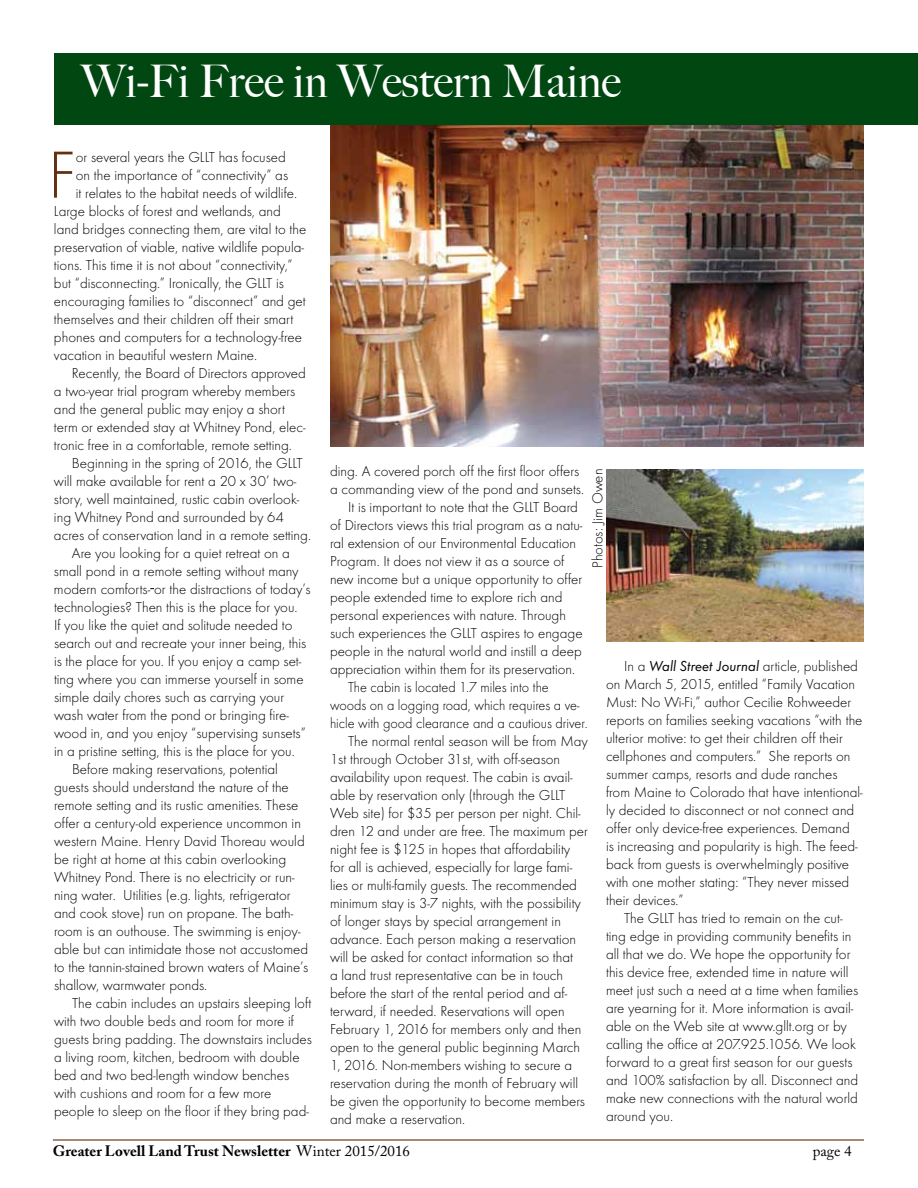
<style>
.page{position:relative;width:918px;height:1188px;background:#fff}
.page>*{position:absolute;margin:0;border:0;box-sizing:border-box;transform-origin:0 0}
.t1{font:300 69px "Futura T";color:#652f12}
.t2{font:500 45px "Big Caslon";color:#fff}
.t3{font:300 15px/18px "Futura T";color:#000}
.t4{font:300 15px "Futura T";color:#000;scale:.95 1}
.t5{font:700 15px "Adobe Caslon Pro";color:#000}
.t6{font:15px "Adobe Caslon Pro";color:#000}
.s1{font-weight:400;font-style:italic}
.s2{font-weight:400}
</style>
<div class="page">
<hr style="left:53px;top:1139px;width:811px;height:2px;background:#652f12">
<img style="left:330px;top:125px;width:534px;height:322px">
<div style="left:54px;top:54px;width:864px;height:71px;background:#004712"></div>
<img style="left:606px;top:469px;width:258px;height:172px">
<h2 class="t2" style="left:81px;top:55px;width:542px">Wi-Fi Free in Western Maine</h2>
<h1 class="t1" style="left:48px;top:134px;width:30px">F</h1>
<p class="t3" style="left:76px;top:148px;width:212px">or several years the GLLT has focused</p>
<p class="t3" style="left:76px;top:166px;width:214px">on the importance of “connectivity” as</p>
<p class="t3" style="left:76px;top:184px;width:223px">it relates to the habitat needs of wildlife.</p>
<p class="t3" style="left:54px;top:202px;width:228px">Large blocks of forest and wetlands, and</p>
<p class="t3" style="left:54px;top:220px;width:254px">land bridges connecting them, are vital to the</p>
<p class="t3" style="left:54px;top:238px;width:252px">preservation of viable, native wildlife popula-</p>
<p class="t3" style="left:54px;top:256px;width:240px">tions. This time it is not about “connectivity,”</p>
<p class="t3" style="left:54px;top:274px;width:232px">but “disconnecting.” Ironically, the GLLT is</p>
<p class="t3" style="left:54px;top:292px;width:253px">encouraging families to “disconnect” and get</p>
<p class="t3" style="left:54px;top:310px;width:241px">themselves and their children off their smart</p>
<p class="t3" style="left:54px;top:328px;width:250px">phones and computers for a technology-free</p>
<p class="t3" style="left:54px;top:346px;width:205px">vacation in beautiful western Maine.</p>
<p class="t3" style="left:72px;top:364px;width:235px">Recently, the Board of Directors approved</p>
<p class="t3" style="left:54px;top:382px;width:243px">a two-year trial program whereby members</p>
<p class="t3" style="left:54px;top:400px;width:232px">and the general public may enjoy a short</p>
<p class="t3" style="left:54px;top:418px;width:253px">term or extended stay at Whitney Pond, elec-</p>
<p class="t3" style="left:54px;top:436px;width:239px">tronic free in a comfortable, remote setting.</p>
<p class="t3" style="left:72px;top:454px;width:232px">Beginning in the spring of 2016, the GLLT</p>
<p class="t3" style="left:54px;top:472px;width:244px">will make available for rent a 20 x 30’ two-</p>
<p class="t3" style="left:54px;top:490px;width:247px">story, well maintained, rustic cabin overlook-</p>
<p class="t3" style="left:54px;top:508px;width:231px">ing Whitney Pond and surrounded by 64</p>
<p class="t3" style="left:54px;top:526px;width:259px">acres of conservation land in a remote setting.</p>
<p class="t3" style="left:72px;top:544px;width:219px">Are you looking for a quiet retreat on a</p>
<p class="t3" style="left:54px;top:562px;width:246px">small pond in a remote setting without many</p>
<p class="t3" style="left:54px;top:580px;width:258px">modern comforts- or the distractions of today’s</p>
<p class="t3" style="left:54px;top:598px;width:245px">technologies? Then this is the place for you.</p>
<p class="t3" style="left:54px;top:616px;width:240px">If you like the quiet and solitude needed to</p>
<p class="t3" style="left:54px;top:634px;width:254px">search out and recreate your inner being, this</p>
<p class="t3" style="left:54px;top:652px;width:249px">is the place for you. If you enjoy a camp set-</p>
<p class="t3" style="left:54px;top:670px;width:251px">ting where you can immerse yourself in some</p>
<p class="t3" style="left:54px;top:688px;width:232px">simple daily chores such as carrying your</p>
<p class="t3" style="left:54px;top:706px;width:236px">wash water from the pond or bringing fire-</p>
<p class="t3" style="left:54px;top:724px;width:253px">wood in, and you enjoy “supervising sunsets”</p>
<p class="t3" style="left:54px;top:742px;width:242px">in a pristine setting, this is the place for you.</p>
<p class="t3" style="left:72px;top:760px;width:207px">Before making reservations, potential</p>
<p class="t3" style="left:54px;top:778px;width:236px">guests should understand the nature of the</p>
<p class="t3" style="left:54px;top:796px;width:246px">remote setting and its rustic amenities. These</p>
<p class="t3" style="left:54px;top:814px;width:248px">offer a century-old experience uncommon in</p>
<p class="t3" style="left:54px;top:832px;width:252px">western Maine. Henry David Thoreau would</p>
<p class="t3" style="left:54px;top:850px;width:234px">be right at home at this cabin overlooking</p>
<p class="t3" style="left:54px;top:868px;width:242px">Whitney Pond. There is no electricity or run-</p>
<p class="t3" style="left:54px;top:886px;width:238px">ning water. Utilities (e.g. lights, refrigerator</p>
<p class="t3" style="left:54px;top:904px;width:241px">and cook stove) run on propane. The bath-</p>
<p class="t3" style="left:54px;top:922px;width:248px">room is an outhouse. The swimming is enjoy-</p>
<p class="t3" style="left:54px;top:940px;width:256px">able but can intimidate those not accustomed</p>
<p class="t3" style="left:54px;top:958px;width:256px">to the tannin-stained brown waters of Maine’s</p>
<p class="t3" style="left:54px;top:976px;width:155px">shallow, warmwater ponds.</p>
<p class="t3" style="left:72px;top:994px;width:241px">The cabin includes an upstairs sleeping loft</p>
<p class="t3" style="left:54px;top:1012px;width:242px">with two double beds and room for more if</p>
<p class="t3" style="left:54px;top:1030px;width:259px">guests bring padding. The downstairs includes</p>
<p class="t3" style="left:54px;top:1048px;width:247px">a living room, kitchen, bedroom with double</p>
<p class="t3" style="left:54px;top:1066px;width:237px">bed and two bed-length window benches</p>
<p class="t3" style="left:54px;top:1084px;width:219px">with cushions and room for a few more</p>
<p class="t3" style="left:54px;top:1102px;width:256px">people to sleep on the floor if they bring pad-</p>
<p class="t3" style="left:330px;top:462px;width:251px">ding. A covered porch off the first floor offers</p>
<p class="t3" style="left:330px;top:480px;width:256px">a commanding view of the pond and sunsets.</p>
<p class="t3" style="left:348px;top:498px;width:231px">It is important to note that the GLLT Board</p>
<p class="t3" style="left:330px;top:516px;width:254px">of Directors views this trial program as a natu-</p>
<p class="t3" style="left:330px;top:534px;width:248px">ral extension of our Environmental Education</p>
<p class="t3" style="left:330px;top:552px;width:236px">Program. It does not view it as a source of</p>
<p class="t3" style="left:330px;top:570px;width:254px">new income but a unique opportunity to offer</p>
<p class="t3" style="left:330px;top:588px;width:234px">people extended time to explore rich and</p>
<p class="t3" style="left:330px;top:606px;width:238px">personal experiences with nature. Through</p>
<p class="t3" style="left:330px;top:624px;width:254px">such experiences the GLLT aspires to engage</p>
<p class="t3" style="left:330px;top:642px;width:253px">people in the natural world and instill a deep</p>
<p class="t3" style="left:330px;top:660px;width:247px">appreciation within them for its preservation.</p>
<p class="t4" style="left:348px;top:679px;width:213px">The cabin is located 1.7 miles into the</p>
<p class="t4" style="left:330px;top:697px;width:264px">woods on a logging road, which requires a ve-</p>
<p class="t4" style="left:330px;top:715px;width:273px">hicle with good clearance and a cautious driver.</p>
<p class="t3" style="left:348px;top:732px;width:241px">The normal rental season will be from May</p>
<p class="t3" style="left:330px;top:750px;width:232px">1st through October 31st, with off-season</p>
<p class="t3" style="left:330px;top:768px;width:244px">availability upon request. The cabin is avail-</p>
<p class="t3" style="left:330px;top:786px;width:237px">able by reservation only (through the GLLT</p>
<p class="t3" style="left:330px;top:804px;width:252px">Web site) for $35 per person per night. Chil-</p>
<p class="t3" style="left:330px;top:822px;width:260px">dren 12 and under are free. The maximum per</p>
<p class="t3" style="left:330px;top:840px;width:242px">night fee is $125 in hopes that affordability</p>
<p class="t3" style="left:330px;top:858px;width:244px">for all is achieved, especially for large fami-</p>
<p class="t3" style="left:330px;top:876px;width:249px">lies or multi-family guests. The recommended</p>
<p class="t3" style="left:330px;top:894px;width:253px">minimum stay is 3-7 nights, with the possibility</p>
<p class="t3" style="left:330px;top:912px;width:232px">of longer stays by special arrangement in</p>
<p class="t3" style="left:330px;top:930px;width:248px">advance. Each person making a reservation</p>
<p class="t3" style="left:330px;top:948px;width:245px">will be asked for contact information so that</p>
<p class="t3" style="left:330px;top:966px;width:235px">a land trust representative can be in touch</p>
<p class="t3" style="left:330px;top:984px;width:239px">before the start of the rental period and af-</p>
<p class="t3" style="left:330px;top:1002px;width:236px">terward, if needed. Reservations will open</p>
<p class="t3" style="left:330px;top:1020px;width:253px">February 1, 2016 for members only and then</p>
<p class="t3" style="left:330px;top:1038px;width:252px">open to the general public beginning March</p>
<p class="t3" style="left:330px;top:1056px;width:244px">1, 2016. Non-members wishing to secure a</p>
<p class="t3" style="left:330px;top:1074px;width:250px">reservation during the month of February will</p>
<p class="t3" style="left:330px;top:1092px;width:257px">be given the opportunity to become members</p>
<p class="t3" style="left:330px;top:1110px;width:137px">and make a reservation.</p>
<p class="t3" style="left:588px;top:568px;width:101px;rotate:-90deg">Photos: Jim Owen</p>
<p class="t3" style="left:606px;top:657px;width:258px;text-indent:18px">In a <span class="s1">Wall Street Journal</span> article, published on March 5, 2015, entitled “Family Vacation Must: No Wi-Fi,” author Cecilie Rohweeder reports on families seeking vacations “with the ulterior motive: to get their children off their cellphones and computers.” She reports on summer camps, resorts and dude ranches from Maine to Colorado that have intentional&shy;ly decided to disconnect or not connect and offer only device-free experiences. Demand<br>is increasing and popularity is high. The feed&shy;back from guests is overwhelmingly positive with one mother stating: “They never missed their devices.”</p>
<p class="t3" style="left:606px;top:909px;width:254px;text-indent:18px">The GLLT has tried to remain on the cut&shy;ting edge in providing community benefits in all that we do. We hope the opportunity for this device free, extended time in nature will meet just such a need at a time when families are yearning for it. More information is avail&shy;able on the Web site at www.gllt.org or by calling the office at 207.925.1056. We look forward to a great first season for our guests and 100% satisfaction by all. Disconnect and make new connections with the natural world around you.</p>
<p class="t5" style="left:53px;top:1142px;width:359px">Greater Lovell Land Trust Newsletter <span class="s2">Winter 2015/2016</span></p>
<p class="t6" style="left:813px;top:1142px;width:41px">page 4</p>
</div>
